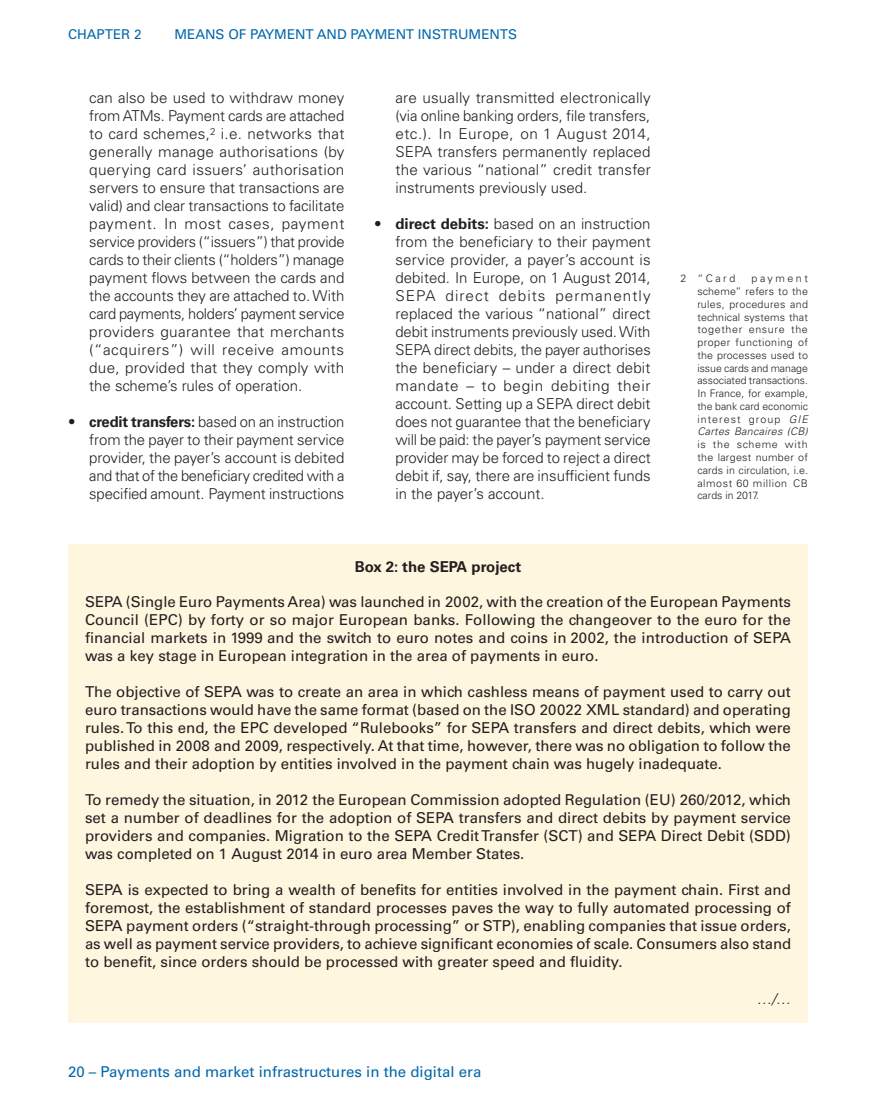
<style>
.page{position:relative;width:876px;height:1106px;background:#fff}
.page>*{position:absolute;margin:0;border:0;box-sizing:border-box;transform-origin:0 0}
.t1{font:300 15px/18px "Univers LT Std";color:#231f20;text-align:justify}
.t2{font:15px/18px "Univers LT Std";color:#231f20;text-align:justify}
.t3{font:15px "Univers LT Std";color:#0067aa}
.t4{font:700 15px "Univers LT Std";color:#231f20}
.t5{font:italic 300 15px "Univers LT Std";color:#231f20}
.t6{font:13.5px "Univers LT Std";color:#0067aa}
.t7{font:300 10.5px/12.8px "Univers LT Std";letter-spacing:.005em;color:#231f20;text-align:justify}
.s1{font-weight:700}
.s2{font-style:italic}
</style>
<div class="page">
<div style="left:68px;top:544px;width:740px;height:479px;background:#fef6df"></div>
<p class="t6" style="left:68px;top:26px;width:75px">CHAPTER 2</p>
<p class="t6" style="left:174px;top:26px;width:344px">Means of payment and payment instruments</p>
<p class="t1" style="left:89px;top:89px;width:257px">can also be used to withdraw money from ATMs. Payment cards are attached to card schemes,<sup>2</sup> i.e. networks that generally manage authorisations (by querying card issuers’ authorisation servers to ensure that transactions are valid) and clear transactions to facilitate payment. In most cases, payment service providers (“issuers”) that provide cards to their clients (“holders”) manage payment flows between the cards and the accounts they are attached to. With card payments, holders’ payment service providers guarantee that merchants (“acquirers”) will receive amounts due, provided that they comply with the scheme’s rules of operation.</p>
<p class="t1" style="left:89px;top:413px;width:257px;text-indent:-21px">• <span class="s1">credit transfers:</span> based on an instruction from the payer to their payment service provider, the payer’s account is debited and that of the beneficiary credited with a specified amount. Payment instructions</p>
<p class="t1" style="left:395px;top:89px;width:257px">are usually transmitted electronically (via online banking orders, file transfers, etc.). In Europe, on 1 August 2014, SEPA transfers permanently replaced the various “national” credit transfer instruments previously used.</p>
<p class="t1" style="left:395px;top:215px;width:257px;text-indent:-21px">• <span class="s1">direct debits:</span> based on an instruction from the beneficiary to their payment service provider, a payer’s account is debited. In Europe, on 1 August 2014, SEPA direct debits permanently replaced the various “national” direct debit instruments previously used. With SEPA direct debits, the payer authorises the beneficiary – under a direct debit mandate – to begin debiting their account. Setting up a SEPA direct debit does not guarantee that the beneficiary will be paid: the payer’s payment service provider may be forced to reject a direct debit if, say, there are insufficient funds in the payer’s account.</p>
<p class="t7" style="left:680px;top:272px;width:56px">2 “Card</p>
<p class="t7" style="left:697px;top:272px;width:112px;text-indent:54px">payment scheme” refers to the rules, procedures and technical systems that together ensure the proper functioning of the processes used to issue cards and manage associated transactions.<br>In France, for example, the bank card economic interest group <span class="s2">GIE Cartes Bancaires (CB)</span></p>
<p class="t7" style="left:697px;top:438px;width:112px">is the scheme with the largest number of cards in circulation, i.e. almost 60 million CB cards in 2017.</p>
<p class="t4" style="left:355px;top:558px;width:168px">Box 2: the SEPA project</p>
<p class="t2" style="left:85px;top:593px;width:707px">SEPA (Single Euro Payments Area) was launched in 2002, with the creation of the European Payments Council (EPC) by forty or so major European banks. Following the changeover to the euro for the financial markets in 1999 and the switch to euro notes and coins in 2002, the introduction of SEPA was a key stage in European integration in the area of payments in euro.</p>
<p class="t2" style="left:85px;top:683px;width:707px">The objective of SEPA was to create an area in which cashless means of payment used to carry out euro transactions would have the same format (based on the ISO</p>
<p class="t2" style="left:85px;top:701px;width:707px;text-indent:455px">20022 XML standard) and operating rules. To this end, the EPC developed “Rulebooks” for SEPA transfers and direct debits, which were published in 2008 and 2009, respectively. At that time, however, there was no obligation to follow the rules and their adoption by entities involved in the payment chain was hugely inadequate.</p>
<p class="t2" style="left:85px;top:791px;width:707px">To remedy the situation, in 2012 the European Commission adopted Regulation (EU ) 260/2012, which set a number of deadlines for the adoption of SEPA transfers and direct debits by payment service providers and companies. Migration to the SEPA Credit Transfer (SCT) and SEPA Direct Debit (SDD</p>
<p class="t2" style="left:786px;top:827px;width:6px">)</p>
<p class="t2" style="left:85px;top:845px;width:441px">was completed on 1 August 2014 in euro area Member States.</p>
<p class="t2" style="left:85px;top:881px;width:708px">SEPA is expected to bring a wealth of benefits for entities involved in the payment chain. First and foremost, the establishment of standard processes paves the way to fully automated processing of SEPA payment orders (“straight-through processing” or STP), enabling companies that issue orders, as well as payment service providers, to achieve significant economies of scale. Consumers also stand to benefit, since orders should be processed with greater speed and fluidity.</p>
<p class="t5" style="left:757px;top:990px;width:36px">…/…</p>
<p class="t3" style="left:68px;top:1063px;width:415px">20 – Payments and market infrastructures in the digital era</p>
</div>
